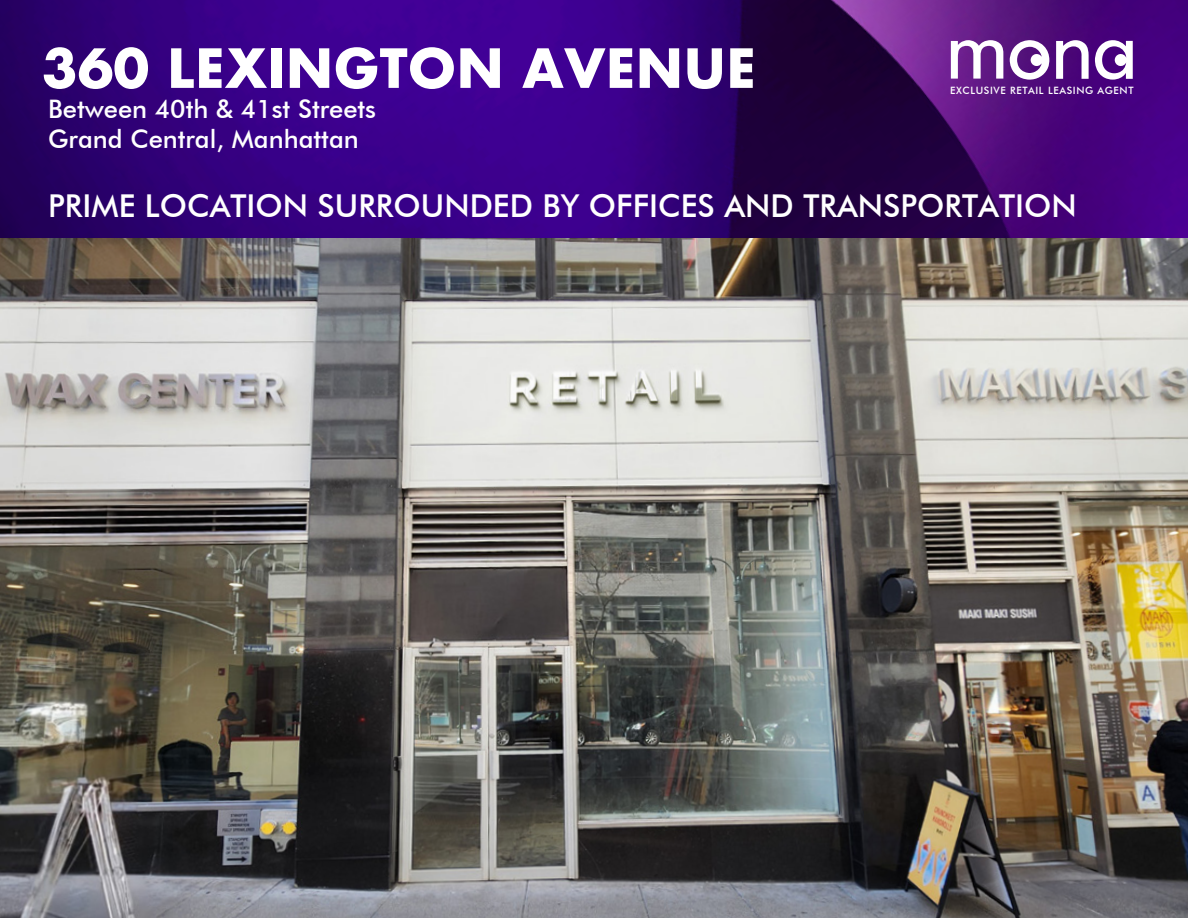
<style>
.page{position:relative;width:1188px;height:918px;background:#fff}
.page>*{position:absolute;margin:0;border:0;box-sizing:border-box;transform-origin:0 0}
.t1{font:700 52.5px "Futura";color:#fff}
.t2{font:500 31.5px "Futura BT";color:#fff}
.t3{font:500 25.5px/30.6px "Futura BT";color:#fff}
.t4{font:500 10.2px "Futura BT";letter-spacing:.06em;color:#fff}
</style>
<div class="page">
<img style="left:0;top:237px;width:1188px;height:681px">
<img style="left:0;top:0;width:1188px;height:237px">
<svg style="left:951px;top:40px;width:52px;height:39px"></svg>
<svg style="left:1010px;top:40px;width:39px;height:40px"></svg>
<svg style="left:1056px;top:40px;width:33px;height:39px"></svg>
<svg style="left:1095px;top:40px;width:38px;height:40px"></svg>
<h1 class="t1" style="left:42px;top:30px;width:716px">360 LEXINGTON AVENUE</h1>
<p class="t3" style="left:48px;top:93px;width:329px">Between 40th &amp; 41st Streets<br>Grand Central, Manhattan</p>
<p class="t4" style="left:950px;top:84px;width:185px">EXCLUSIVE RETAIL LEASING AGENT</p>
<p class="t2" style="left:48px;top:186px;width:1030px">PRIME LOCATION SURROUNDED BY OFFICES AND TRANSPORTATION</p>
</div>
